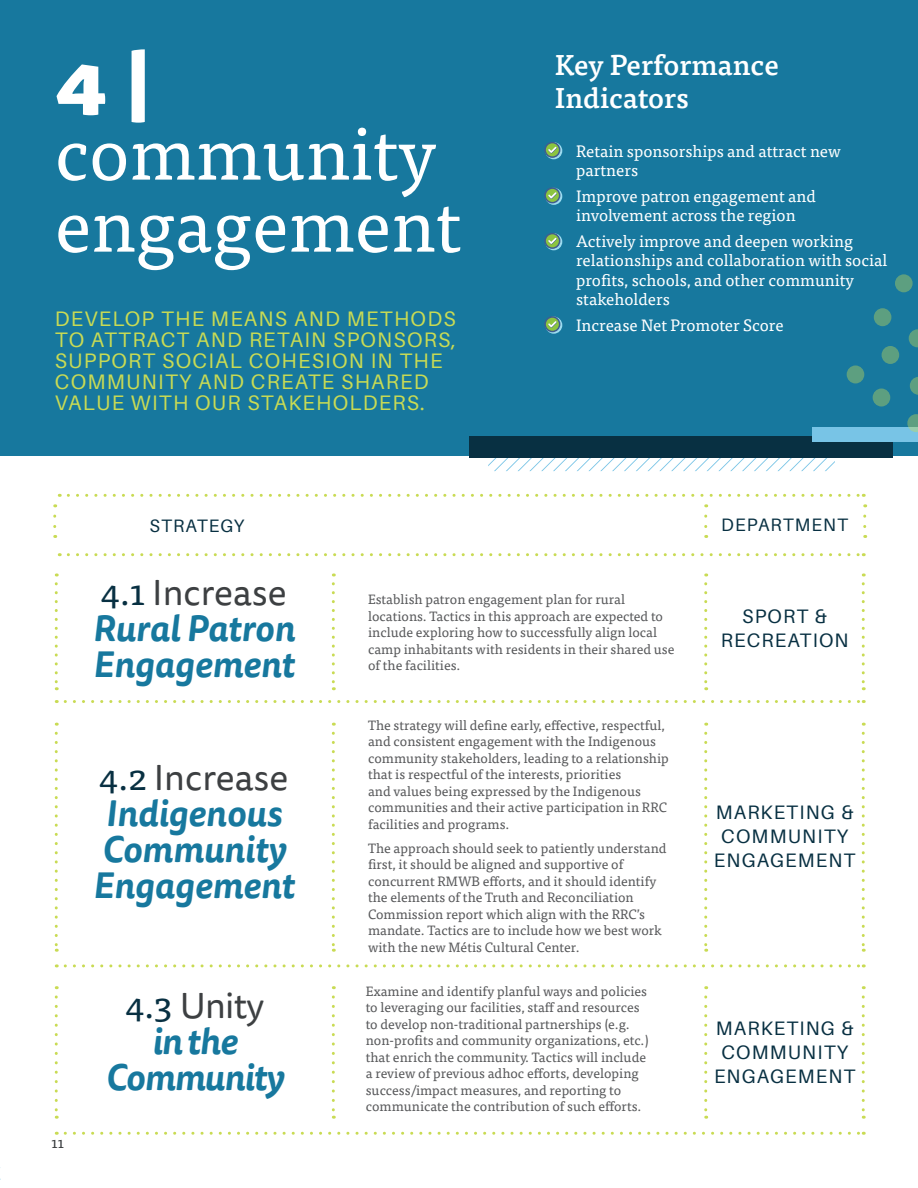
<style>
.page{position:relative;width:918px;height:1188px;background:#fff}
.page>*{position:absolute;margin:0;border:0;box-sizing:border-box;transform-origin:0 0}
.t1{font:73.5px/72px "Tisa Pro";color:#fff}
.t2{font:900 73.5px "Tisa Pro";color:#fff}
.t3{font:italic 700 36px/36px "Tisa Sans Pro";color:#17789e}
.t4{font:italic 700 36px/36px "Tisa Sans Pro";letter-spacing:-.02em;color:#17789e;text-align:center}
.t5{font:500 28.5px/33px "Tisa Pro";color:#fff}
.t6{font:21px/21px "Aileron";letter-spacing:.06em;color:#c9db54}
.t7{font:19.5px/24px "Aileron";letter-spacing:.06em;color:#083042;text-align:center}
.t8{font:18px "Aileron";letter-spacing:.06em;color:#083042}
.t9{font:16.5px/19.5px "Tisa Pro";color:#fff}
.t10{font:15px "Tisa Pro";color:#3d4042}
.t11{font:13.5px/16.5px "Tisa Pro";color:#58595b}
.s1{font-family:"Tisa Pro";font-weight:400;font-style:normal;color:#083042}
.s2{font-weight:400;font-style:normal;color:#3d4042}
</style>
<div class="page">
<div style="left:0;top:0;width:918px;height:456px;background:#17789e"></div>
<svg style="left:545px;top:142px;width:17px;height:17px"></svg>
<div style="left:545px;top:143px;width:15px;height:14px;background:#8cc440;border-radius:50%"></div>
<div style="left:544px;top:142px;width:16px;height:16px;border:2px solid #405d8f;border-radius:50%"></div>
<svg style="left:548px;top:147px;width:9px;height:6px"></svg>
<svg style="left:545px;top:188px;width:17px;height:17px"></svg>
<div style="left:545px;top:188px;width:15px;height:15px;background:#8cc440;border-radius:50%"></div>
<div style="left:544px;top:187px;width:16px;height:16px;border:2px solid #405d8f;border-radius:50%"></div>
<svg style="left:548px;top:192px;width:9px;height:7px"></svg>
<svg style="left:545px;top:233px;width:17px;height:17px"></svg>
<div style="left:545px;top:234px;width:15px;height:14px;background:#8cc440;border-radius:50%"></div>
<div style="left:544px;top:233px;width:16px;height:16px;border:2px solid #405d8f;border-radius:50%"></div>
<svg style="left:548px;top:238px;width:9px;height:6px"></svg>
<svg style="left:545px;top:317px;width:17px;height:17px"></svg>
<div style="left:545px;top:317px;width:15px;height:15px;background:#8cc440;border-radius:50%"></div>
<div style="left:544px;top:316px;width:16px;height:16px;border:2px solid #405d8f;border-radius:50%"></div>
<svg style="left:548px;top:321px;width:9px;height:7px"></svg>
<svg style="left:68px;top:553px;width:796px;height:3px"></svg>
<svg style="left:68px;top:494px;width:796px;height:3px"></svg>
<svg style="left:65px;top:700px;width:799px;height:3px"></svg>
<svg style="left:65px;top:964px;width:799px;height:3px"></svg>
<svg style="left:65px;top:1132px;width:799px;height:3px"></svg>
<svg style="left:704px;top:584px;width:3px;height:106px"></svg>
<svg style="left:704px;top:733px;width:3px;height:219px"></svg>
<svg style="left:704px;top:997px;width:3px;height:122px"></svg>
<svg style="left:55px;top:584px;width:3px;height:106px"></svg>
<svg style="left:862px;top:584px;width:3px;height:106px"></svg>
<svg style="left:55px;top:733px;width:3px;height:219px"></svg>
<svg style="left:862px;top:733px;width:3px;height:219px"></svg>
<svg style="left:55px;top:997px;width:3px;height:122px"></svg>
<svg style="left:862px;top:997px;width:3px;height:122px"></svg>
<svg style="left:332px;top:584px;width:3px;height:106px"></svg>
<svg style="left:332px;top:733px;width:3px;height:219px"></svg>
<svg style="left:332px;top:997px;width:3px;height:122px"></svg>
<svg style="left:53px;top:516px;width:3px;height:22px"></svg>
<svg style="left:863px;top:516px;width:3px;height:22px"></svg>
<svg style="left:704px;top:516px;width:3px;height:22px"></svg>
<svg style="left:488px;top:458px;width:347px;height:13px"></svg>
<div style="left:469px;top:437px;width:424px;height:21px;background:#083042"></div>
<div style="left:812px;top:427px;width:106px;height:15px;background:#78c4e6"></div>
<svg style="left:910px;top:377px;width:8px;height:18px"></svg>
<div style="left:895px;top:274px;width:18px;height:18px;background:#5d9f80;border-radius:50%"></div>
<svg style="left:907px;top:414px;width:11px;height:18px"></svg>
<div style="left:847px;top:365px;width:17px;height:18px;background:#5d9f80;border-radius:50%"></div>
<div style="left:874px;top:308px;width:17px;height:18px;background:#5d9f80;border-radius:50%"></div>
<svg style="left:909px;top:329px;width:9px;height:18px"></svg>
<div style="left:882px;top:346px;width:17px;height:18px;background:#5d9f80;border-radius:50%"></div>
<div style="left:873px;top:389px;width:17px;height:18px;background:#5d9f80;border-radius:50%"></div>
<h1 class="t2" style="left:55px;top:17px;width:99px">4 |</h1>
<h1 class="t1" style="left:55px;top:114px;width:408px">community engagement</h1>
<h3 class="t6" style="left:55px;top:308px;width:403px">DEVELOP THE MEANS AND METHODS<br>TO ATTRACT AND RETAIN SPONSORS,<br>SUPPORT SOCIAL COHESION IN THE<br>COMMUNITY AND CREATE SHARED<br>VALUE WITH OUR STAKEHOLDERS.</h3>
<h3 class="t5" style="left:555px;top:47px;width:226px">Key Performance<br>Indicators</h3>
<p class="t9" style="left:576px;top:140px;width:266px">Retain sponsorships and attract new partners</p>
<p class="t9" style="left:576px;top:185px;width:241px">Improve patron engagement and involvement across the region</p>
<p class="t9" style="left:576px;top:230px;width:313px">Actively improve and deepen working relationships and collaboration with social profits, schools, and other community stakeholders</p>
<p class="t9" style="left:576px;top:314px;width:209px">Increase Net Promoter Score</p>
<h3 class="t8" style="left:150px;top:516px;width:96px">STRATEGY</h3>
<h3 class="t8" style="left:721px;top:515px;width:128px">DEPARTMENT</h3>
<h2 class="t3" style="left:93px;top:574px;width:203px"><span class="s1">4.1</span> <span class="s2">Increase<br></span>Rural Patron<br>Engagement</h2>
<h2 class="t3" style="left:93px;top:759px;width:203px;text-align:center"><span class="s1">4.2</span> <span class="s2">Increase<br></span>Indigenous<br>Community<br>Engagement</h2>
<p class="t10" style="left:52px;top:1132px;width:14px">11</p>
<h2 class="t4" style="left:106px;top:988px;width:179px"><span class="s1">4.3</span> <span class="s2">Unity </span>in the<br>Community</h2>
<p class="t11" style="left:368px;top:590px;width:308px">Establish patron engagement plan for rural locations. Tactics in this approach are expected to include exploring how to successfully align local camp inhabitants with residents in their shared use of the facilities.</p>
<p class="t11" style="left:368px;top:716px;width:302px">The strategy will define early, effective, respectful, and consistent engagement with the Indigenous community stakeholders, leading to a relationship that is respectful of the interests, priorities<br>and values being expressed by the Indigenous communities and their active participation in RRC facilities and programs.</p>
<p class="t11" style="left:368px;top:839px;width:300px">The approach should seek to patiently understand first, it should be aligned and supportive of concurrent RMWB efforts, and it should identify the elements of the Truth and Reconciliation Commission report which align with the RRC’s mandate. Tactics are to include how we best work with the new Métis Cultural Center.</p>
<p class="t11" style="left:366px;top:982px;width:285px">Examine and identify planful ways and policies to leveraging our facilities, staff and resources to develop non-traditional partnerships (e.g. non-profits and community organizations, etc.) that enrich the community. Tactics will include a review of previous adhoc efforts, developing success/impact measures, and reporting to communicate the contribution of such efforts.</p>
<h3 class="t7" style="left:721px;top:605px;width:129px">SPORT &amp;<br>RECREATION</h3>
<h3 class="t7" style="left:714px;top:800px;width:143px">MARKETING &amp;<br>COMMUNITY<br>ENGAGEMENT</h3>
<h3 class="t7" style="left:714px;top:1017px;width:143px">MARKETING &amp;<br>COMMUNITY<br>ENGAGEMENT</h3>
</div>
